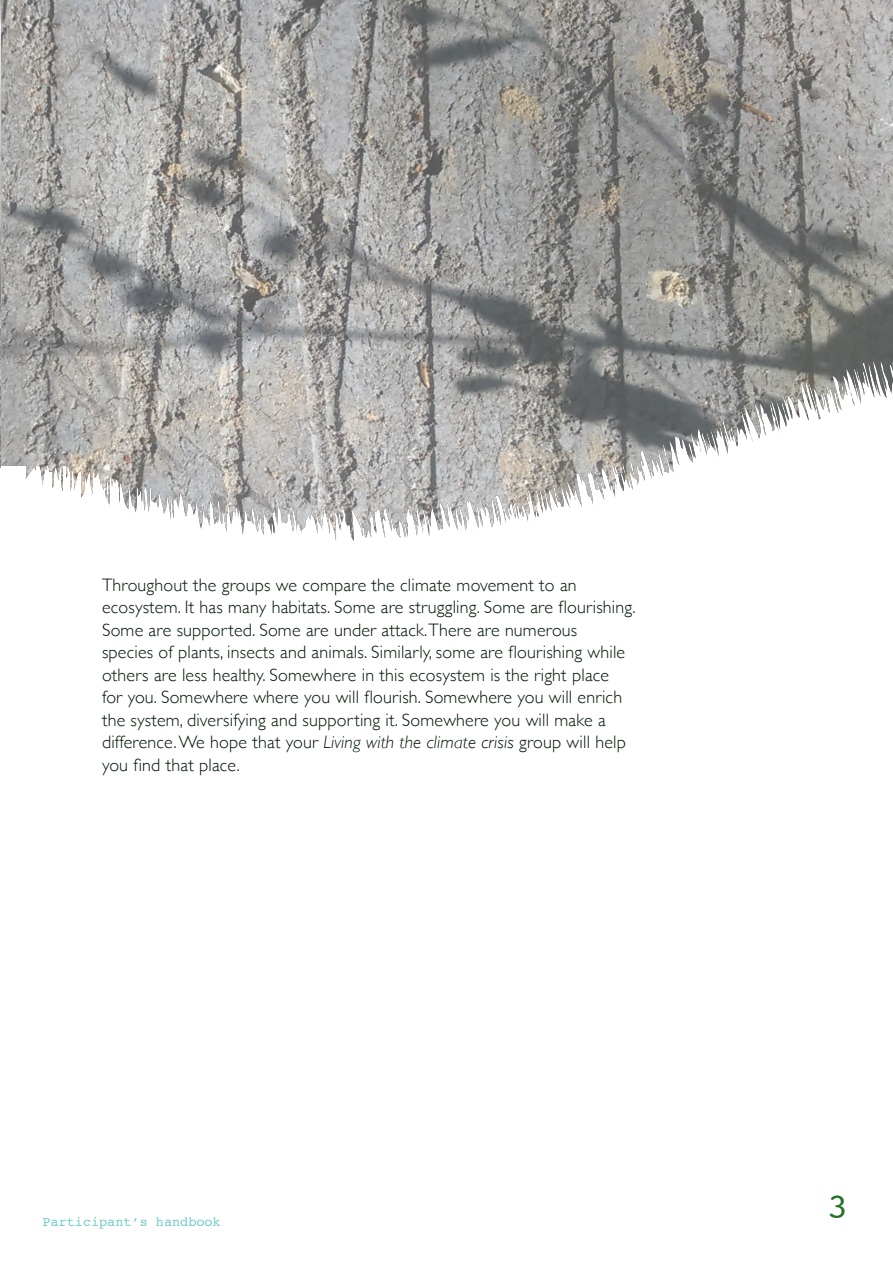
<style>
.page{position:relative;width:893px;height:1263px;background:#fff}
.page>*{position:absolute;margin:0;border:0;box-sizing:border-box;transform-origin:0 0}
.t1{font:36px "Courier";color:#257029}
.t2{font:300 18px/22.5px "Gill Sans";letter-spacing:.01em;color:#001604}
.t3{font:13.5px "Courier";color:#6fcaca}
.s1{font-style:italic}
</style>
<div class="page">
<svg style="left:230px;top:0;width:663px;height:541px"></svg>
<img style="left:0;top:0;width:230px;height:532px">
<p class="t2" style="left:102px;top:573px;width:535px">Throughout the groups we compare the climate movement to an ecosystem. It has many habitats. Some are struggling. Some are flourishing.<br>Some are supported. Some are under attack. There are numerous<br>species of plants, insects and animals. Similarly, some are flourishing while others are less healthy. Somewhere in this ecosystem is the right place<br>for you. Somewhere where you will flourish. Somewhere you will enrich the system, diversifying and supporting it. Somewhere you will make a difference. We hope that your <span class="s1">Living with the climate crisis</span> group will help you find that place.</p>
<p class="t3" style="left:43px;top:1212px;width:180px">Participant’s handbook</p>
<h1 class="t1" style="left:827px;top:1178px;width:23px">3</h1>
</div>
